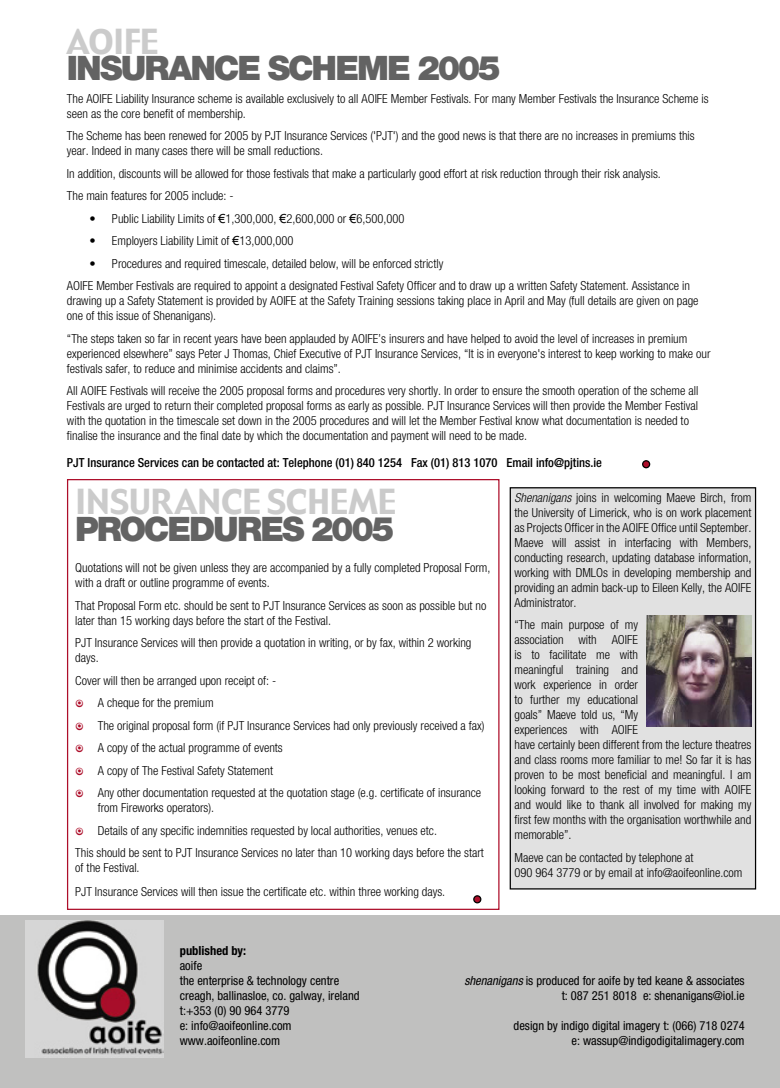
<style>
.page{position:relative;width:780px;height:1088px;background:#fff}
.page>*{position:absolute;margin:0;border:0;box-sizing:border-box;transform-origin:0 0}
.t1{font:900 33.75px "Helvetica Neue";letter-spacing:-.065em;color:#636363}
.t2{font:33.75px "Gadget";letter-spacing:-.005em;color:#cbcbcb}
.t3{font:300 condensed 12.5px/15px "Helvetica Neue";color:#000}
.t4{font:condensed 12.5px/15px "Helvetica Neue";color:#000;text-align:right}
.t5{font:500 condensed 12.5px "Helvetica Neue";color:#000}
.t6{font:700 condensed 12.5px "Helvetica Neue";color:#000}
.s1{font-family:"Arial";font-weight:400;font-stretch:normal}
.s2{font-style:italic}
</style>
<div class="page">
<div style="left:510px;top:488px;width:245px;height:401px;background:#e1e1e1"></div>
<div style="left:509px;top:487px;width:247px;height:402px;border:1px solid #000"></div>
<div style="left:0;top:916px;width:780px;height:172px;background:#c0c0bf"></div>
<img style="left:26px;top:921px;width:137px;height:136px">
<img style="left:646px;top:615px;width:105px;height:111px">
<div style="left:642px;top:461px;width:7px;height:7px;background:#ad0e2a;border-radius:50%"></div>
<div style="left:642px;top:460px;width:8px;height:8px;border:1px solid #000;border-radius:50%"></div>
<div style="left:474px;top:896px;width:7px;height:7px;background:#ad0e2a;border-radius:50%"></div>
<div style="left:473px;top:895px;width:8px;height:8px;border:1px solid #000;border-radius:50%"></div>
<h1 class="t2" style="left:67px;top:20px;width:93px">AOIFE</h1>
<h1 class="t1" style="left:67px;top:48px;width:435px">INSURANCE SCHEME 2005</h1>
<p class="t3" style="left:67px;top:91px;width:643px">The AOIFE Liability Insurance scheme is available exclusively to all AOIFE Member Festivals. For many Member Festivals the Insurance Scheme is seen as the core benefit of membership.</p>
<p class="t3" style="left:67px;top:128px;width:629px">The Scheme has been renewed for 2005 by PJT Insurance Services ('PJT') and the good news is that there are no increases in premiums this year. Indeed in many cases there will be small reductions.</p>
<p class="t3" style="left:67px;top:162px;width:595px;line-height:22.5px">In addition, discounts will be allowed for those festivals that make a particularly good effort at risk reduction through their risk analysis.<br>The main features for 2005 include: -</p>
<p class="t3" style="left:89px;top:211px;width:316px">• Public Liability Limits of <span class="s1">€</span>1,300,000, <span class="s1">€</span>2,600,000 or <span class="s1">€</span>6,500,000</p>
<p class="t3" style="left:89px;top:233px;width:205px">• Employers Liability Limit of <span class="s1">€</span>13,000,000</p>
<p class="t3" style="left:67px;top:252px;width:624px;line-height:22.5px;text-indent:22px">• Procedures and required timescale, detailed below, will be enforced strictly<br>AOIFE Member Festivals are required to appoint a designated Festival Safety Officer and to draw up a written Safety Statement. Assistance in</p>
<p class="t3" style="left:67px;top:293px;width:633px">drawing up a Safety Statement is provided by AOIFE at the Safety Training sessions taking place in April and May (full details are given on page one of this issue of Shenanigans).</p>
<p class="t3" style="left:67px;top:331px;width:645px">“The steps taken so far in recent years have been applauded by AOIFE’s insurers and have helped to avoid the level of increases in premium experienced elsewhere” says Peter J Thomas, Chief Executive of PJT Insurance Services, “It is in everyone's interest to keep working to make our festivals safer, to reduce and minimise accidents and claims”.</p>
<p class="t3" style="left:67px;top:383px;width:632px">All AOIFE Festivals will receive the 2005 proposal forms and procedures very shortly. In order to ensure the smooth operation of the scheme all Festivals are urged to return their completed proposal forms as early as possible. PJT Insurance Services will then provide the Member Festival with the quotation in the timescale set down in the 2005 procedures and will let the Member Festival know what documentation is needed to finalise the insurance and the final date by which the documentation and payment will need to be made.</p>
<p class="t5" style="left:67px;top:455px;width:536px">PJT Insurance Services can be contacted at: Telephone (01) 840 1254 Fax (01) 813 1070 Email info@pjtins.ie</p>
<h1 class="t2" style="left:75px;top:480px;width:322px">INSURANCE SCHEME</h1>
<h1 class="t1" style="left:75px;top:508px;width:320px">PROCEDURES 2005</h1>
<p class="t3" style="left:75px;top:560px;width:416px">Quotations will not be given unless they are accompanied by a fully completed Proposal Form, with a draft or outline programme of events.</p>
<p class="t3" style="left:75px;top:597px;width:412px">That Proposal Form etc. should be sent to PJT Insurance Services as soon as possible but no later than 15 working days before the start of the Festival.</p>
<p class="t3" style="left:75px;top:635px;width:397px">PJT Insurance Services will then provide a quotation in writing, or by fax, within 2 working days.</p>
<p class="t3" style="left:98px;top:669px;width:388px;line-height:22.5px;text-indent:-22px">Cover will then be arranged upon receipt of: -<br>A cheque for the premium<br>The original proposal form (if PJT Insurance Services had only previously received a fax)<br>A copy of the actual programme of events<br>A copy of The Festival Safety Statement<br>Any other documentation requested at the quotation stage (e.g. certificate of insurance</p>
<p class="t3" style="left:98px;top:800px;width:118px">from Fireworks operators).</p>
<p class="t3" style="left:98px;top:822px;width:341px">Details of any specific indemnities requested by local authorities, venues etc.</p>
<p class="t3" style="left:75px;top:845px;width:410px">This should be sent to PJT Insurance Services no later than 10 working days before the start</p>
<p class="t3" style="left:75px;top:855px;width:371px;line-height:24px">of the Festival.<br>PJT Insurance Services will then issue the certificate etc. within three working days.</p>
<p class="t3" style="left:514px;top:490px;width:238px;text-align:justify"><span class="s2">Shenanigans</span> joins in welcoming Maeve Birch, from the University of Limerick, who is on work placement as Projects Officer in the AOIFE Office until September.<br>Maeve will assist in interfacing with Members, conducting research, updating database information, working with DMLOs in developing membership and providing an admin back-up to Eileen Kelly, the AOIFE Administrator.</p>
<p class="t3" style="left:514px;top:617px;width:238px">“The main purpose of my<br>association with AOIFE<br>is to facilitate me with<br>meaningful training and<br>work experience in order<br>to further my educational<br>goals” Maeve told us, “My<br>experiences with AOIFE<br>have certainly been different from the lecture theatres and class rooms more familiar to me! So far it is has proven to be most beneficial and meaningful. I am looking forward to the rest of my time with AOIFE and would like to thank all involved for making my first few months with the organisation worthwhile and memorable”.</p>
<p class="t3" style="left:514px;top:850px;width:229px">Maeve can be contacted by telephone at<br>090 964 3779 or by email at info@aoifeonline.com</p>
<p class="t6" style="left:180px;top:942px;width:68px">published by:</p>
<p class="t4" style="left:180px;top:957px;width:181px;text-align:left">aoife<br>the enterprise &amp; technology centre creagh, ballinasloe, co. galway, ireland t:+353 (0) 90 964 3779<br>e: info@aoifeonline.com www.aoifeonline.com</p>
<p class="t4" style="left:464px;top:972px;width:282px"><span class="s2">shenanigans</span> is produced for aoife by ted keane &amp; associates t: 087 251 8018 e: shenanigans@iol.ie</p>
<p class="t4" style="left:513px;top:1017px;width:232px">design by indigo digital imagery t: (066) 718 0274 e: wassup@indigodigitalimagery.com</p>
</div>
